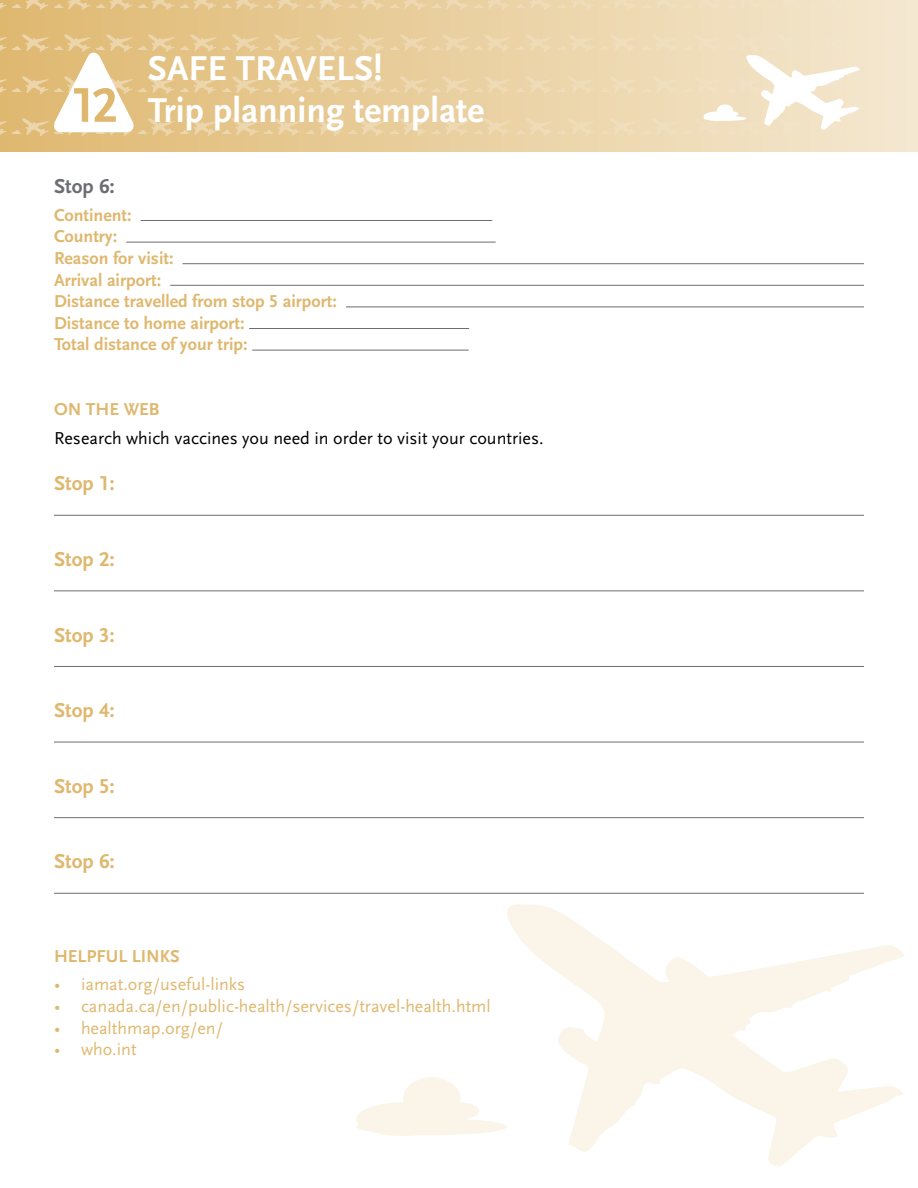
<style>
.page{position:relative;width:918px;height:1188px;background:#fff}
.page>*{position:absolute;margin:0;border:0;box-sizing:border-box;transform-origin:0 0}
.t1{font:700 51px "Scala Sans LF";color:#dfb86f}
.t2{font:700 36px/42px "Scala Sans LF";color:#fff}
.t3{font:700 21px "Scala Sans LF";color:#dfb86f}
.t4{font:700 21px "Scala Sans LF";color:#6d6e71}
.t5{font:700 18px/21.6px "Scala Sans LF";color:#dfb86f}
.t6{font:18px "Scala Sans LF";color:#dfb86f}
.t7{font:18px "Scala Sans LF";color:#000}
</style>
<div class="page">
<svg style="left:507px;top:904px;width:397px;height:262px"></svg>
<svg style="left:356px;top:1077px;width:151px;height:59px"></svg>
<svg style="left:0;top:0;width:918px;height:152px;background:#e9d0a1"></svg>
<svg style="left:53px;top:53px;width:81px;height:79px"></svg>
<hr style="left:141px;top:220px;width:351px;height:1px;background:#6d6e71">
<hr style="left:126px;top:242px;width:370px;height:1px;background:#6d6e71">
<hr style="left:183px;top:263px;width:681px;height:1px;background:#6d6e71">
<hr style="left:170px;top:285px;width:694px;height:1px;background:#6d6e71">
<hr style="left:346px;top:307px;width:518px;height:1px;background:#6d6e71">
<hr style="left:249px;top:328px;width:220px;height:1px;background:#6d6e71">
<hr style="left:252px;top:350px;width:217px;height:1px;background:#6d6e71">
<hr style="left:54px;top:515px;width:810px;height:1px;background:#6d6e71">
<hr style="left:54px;top:590px;width:810px;height:1px;background:#6d6e71">
<hr style="left:54px;top:666px;width:810px;height:1px;background:#6d6e71">
<hr style="left:54px;top:742px;width:810px;height:1px;background:#6d6e71">
<hr style="left:54px;top:817px;width:810px;height:1px;background:#6d6e71">
<hr style="left:54px;top:893px;width:810px;height:1px;background:#6d6e71">
<svg style="left:704px;top:55px;width:156px;height:75px"></svg>
<h1 class="t1" style="left:71px;top:78px;width:48px">12</h1>
<h2 class="t2" style="left:148px;top:49px;width:338px">SAFE TRAVELS!<br>Trip planning template</h2>
<p class="t4" style="left:54px;top:174px;width:62px">Stop 6:</p>
<p class="t5" style="left:54px;top:205px;width:284px">Continent:<br>Country:<br>Reason for visit:<br>Arrival airport:<br>Distance travelled from stop 5 airport:<br>Distance to home airport:<br>Total distance of your trip:</p>
<p class="t5" style="left:54px;top:399px;width:107px">ON THE WEB</p>
<p class="t7" style="left:54px;top:428px;width:491px">Research which vaccines you need in order to visit your countries.</p>
<p class="t3" style="left:54px;top:472px;width:62px">Stop 1:</p>
<p class="t3" style="left:54px;top:548px;width:62px">Stop 2:</p>
<p class="t3" style="left:54px;top:624px;width:62px">Stop 3:</p>
<p class="t3" style="left:54px;top:699px;width:62px">Stop 4:</p>
<p class="t3" style="left:54px;top:775px;width:62px">Stop 5:</p>
<p class="t3" style="left:54px;top:850px;width:62px">Stop 6:</p>
<p class="t5" style="left:54px;top:946px;width:127px">HELPFUL LINKS</p>
<p class="t6" style="left:54px;top:975px;width:193px">• iamat.org/useful-links</p>
<p class="t6" style="left:54px;top:996px;width:438px">• canada.ca/en/public-health/services/travel-health.html</p>
<p class="t6" style="left:54px;top:1018px;width:171px">• healthmap.org/en/</p>
<p class="t6" style="left:54px;top:1040px;width:84px">• who.int</p>
</div>
